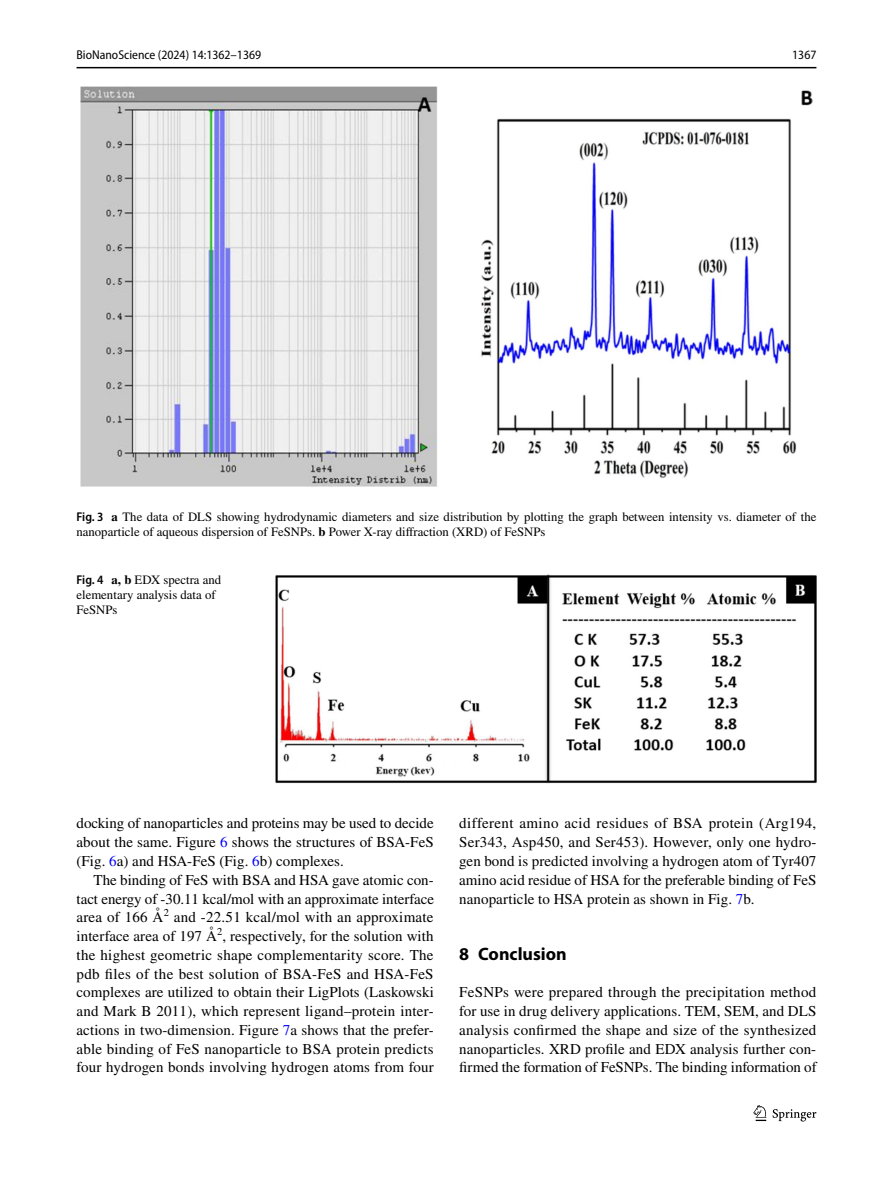
<style>
.page{position:relative;width:893px;height:1187px;background:#fff}
.page>*{position:absolute;margin:0;border:0;box-sizing:border-box;transform-origin:0 0}
.t1{font:700 18px "Myriad Pro";color:#000}
.t2{font:15px/18.8px "STIX";letter-spacing:.005em;color:#000;text-align:justify}
.t3{font:12.75px/15px "STIX";color:#000}
.t4{font:semi-condensed 12.75px "Myriad Pro";color:#000}
.s1{font-family:"Myriad Pro";font-weight:600;font-stretch:semi-condensed}
.s2{font-weight:700}
.s3{color:#00f}
</style>
<div class="page">
<hr style="left:77px;top:67px;width:739px;height:1px;background:#000">
<svg style="left:753px;top:1105px;width:13px;height:15px"></svg>
<svg style="left:773px;top:1109px;width:43px;height:12px"></svg>
<img style="left:80px;top:87px;width:732px;height:399px">
<img style="left:275px;top:574px;width:541px;height:209px">
<p class="t4" style="left:77px;top:48px;width:186px">BioNanoScience (2024) 14:1362–1369</p>
<p class="t4" style="left:792px;top:48px;width:26px">1367</p>
<p class="t3" style="left:77px;top:510px;width:741px"><span class="s1">Fig. 3</span> <span class="s2">a</span> The data of DLS showing hydrodynamic diameters and size distribution by plotting the graph between intensity vs. diameter of the nanoparticle of aqueous dispersion of FeSNPs. <span class="s2">b</span> Power X-ray diffraction (XRD) of FeSNPs</p>
<p class="t3" style="left:77px;top:573px;width:146px"><span class="s1">Fig. 4</span> <span class="s2">a, b</span> EDX spectra and elementary analysis data of<br>FeSNPs</p>
<p class="t2" style="left:77px;top:815px;width:359px">docking of nanoparticles and proteins may be used to decide about the same. Figure <span class="s3">6</span> shows the structures of BSA-FeS (Fig. <span class="s3">6</span>a) and HSA-FeS (Fig. <span class="s3">6</span>b) complexes.</p>
<p class="t2" style="left:77px;top:871px;width:359px;text-indent:17px">The binding of FeS with BSA and HSA gave atomic con&shy;tact energy of -30.11 kcal/mol with an approximate interface area of 166 Å<sup>2</sup> and -22.51 kcal/mol with an approximate interface area of 197 Å<sup>2</sup>, respectively, for the solution with the highest geometric shape complementarity score. The pdb files of the best solution of BSA-FeS and HSA-FeS complexes are utilized to obtain their LigPlots (Laskowski and Mark B 2011), which represent ligand–protein inter&shy;actions in two-dimension. Figure <span class="s3">7</span>a shows that the prefer&shy;able binding of FeS nanoparticle to BSA protein predicts four hydrogen bonds involving hydrogen atoms from four</p>
<p class="t2" style="left:459px;top:815px;width:359px">different amino acid residues of BSA protein (Arg194, Ser343, Asp450, and Ser453). However, only one hydro&shy;gen bond is predicted involving a hydrogen atom of Tyr407 amino acid residue of HSA for the preferable binding of FeS nanoparticle to HSA protein as shown in Fig. <span class="s3">7</span>b.</p>
<p class="t1" style="left:459px;top:941px;width:109px">8 Conclusion</p>
<p class="t2" style="left:459px;top:983px;width:359px">FeSNPs were prepared through the precipitation method for use in drug delivery applications. TEM, SEM, and DLS analysis confirmed the shape and size of the synthesized nanoparticles. XRD profile and EDX analysis further con&shy;firmed the formation of FeSNPs. The binding information of</p>
</div>
